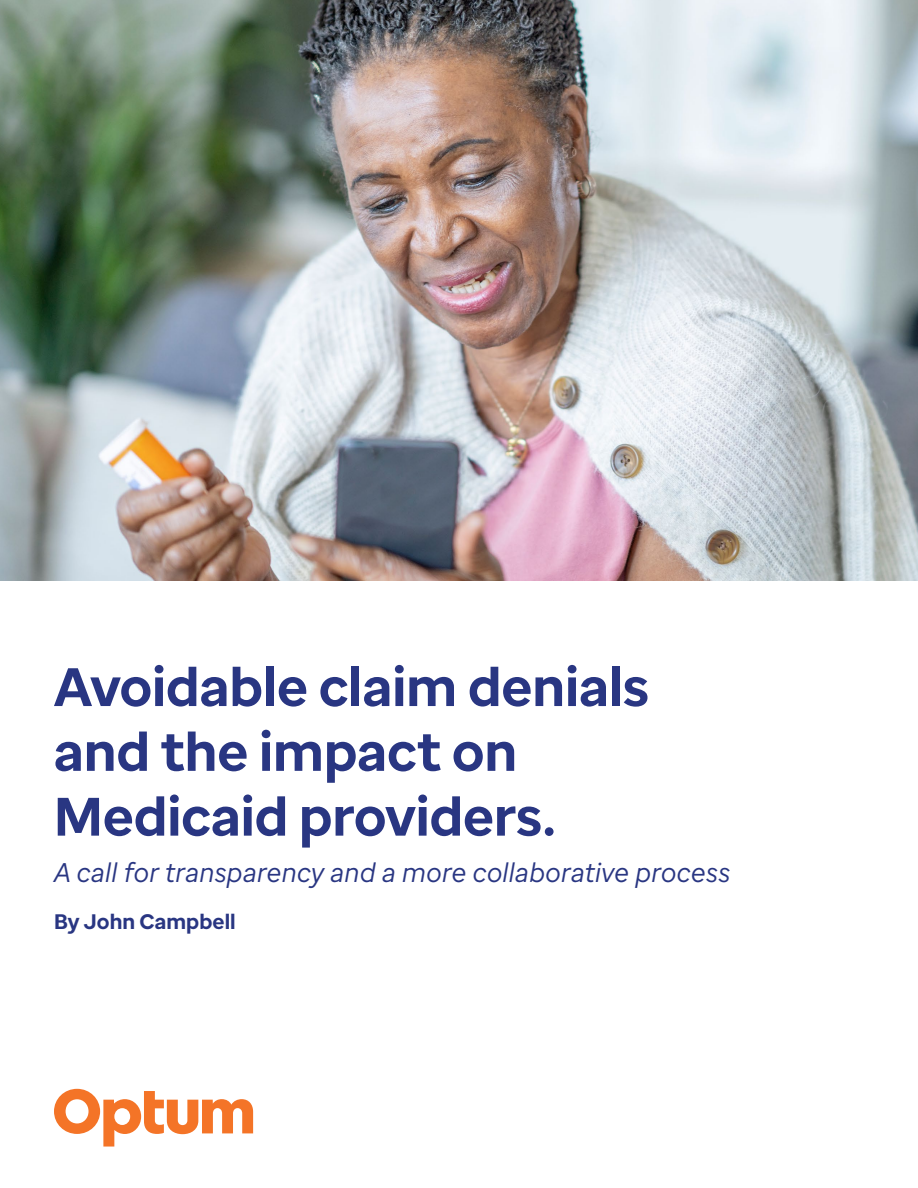
<style>
.page{position:relative;width:918px;height:1188px;background:#fff}
.page>*{position:absolute;margin:0;border:0;box-sizing:border-box;transform-origin:0 0}
.t1{font:700 54px/64.8px "Optum Sans";letter-spacing:-.005em;color:#293682}
.t2{font:italic 27px "Optum Sans";letter-spacing:-.01em;color:#293682}
.t3{font:700 21px "Optum Sans";letter-spacing:.005em;color:#293682}
</style>
<div class="page">
<img style="left:0;top:0;width:918px;height:580px">
<svg style="left:54px;top:1089px;width:199px;height:58px"></svg>
<p class="t1" style="left:54px;top:655px;width:597px">Avoidable claim denials and the impact on<br>Medicaid providers.</p>
<p class="t2" style="left:54px;top:855px;width:678px">A call for transparency and a more collaborative process</p>
<p class="t3" style="left:54px;top:908px;width:183px">By John Campbell</p>
</div>
